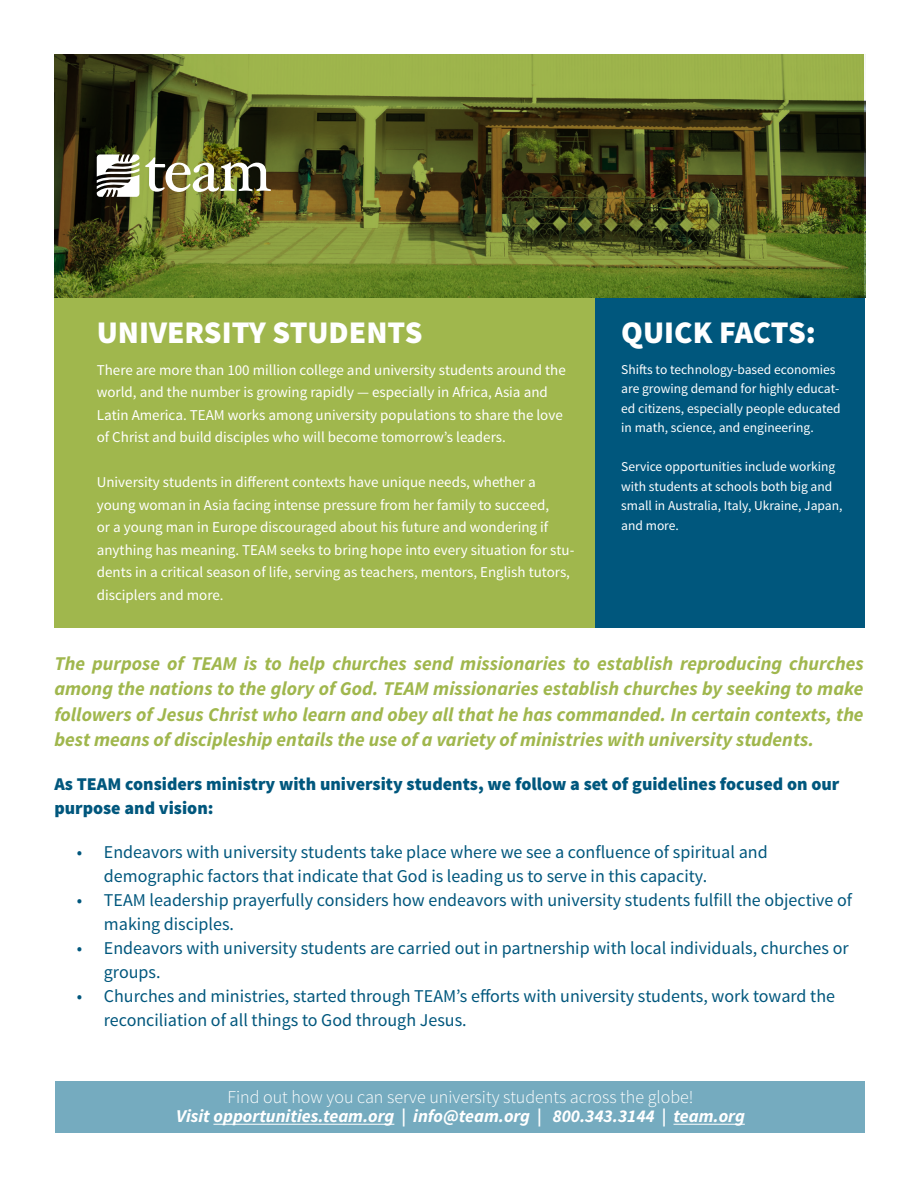
<style>
.page{position:relative;width:918px;height:1188px;background:#fff}
.page>*{position:absolute;margin:0;border:0;box-sizing:border-box;transform-origin:0 0}
.t1{font:900 31.5px "Source Sans Pro";color:#fff}
.t2{font:italic 700 19.5px/25.5px "Source Sans Pro";color:#a0b74d;text-align:justify}
.t3{font:18px/24px "Source Sans Pro";color:#00577d}
.t4{font:900 18px/24px "Source Sans Pro";color:#00577d}
.t5{font:italic 700 18px "Source Sans Pro";color:#fff}
.t6{font:300 18px "Source Sans Pro";color:#fff}
.t7{font:15px/22.5px "Source Sans Pro";color:#fff}
.t8{font:13.5px/19.5px "Source Sans Pro";color:#fff}
</style>
<div class="page">
<div style="left:54px;top:297px;width:542px;height:331px;background:#a0b74d"></div>
<div style="left:596px;top:297px;width:270px;height:331px;background:#00577d"></div>
<svg style="left:54px;top:54px;width:810px;height:243px;background:#5a6425"></svg>
<svg style="left:97px;top:154px;width:42px;height:43px"></svg>
<img style="left:145px;top:157px;width:126px;height:35px">
<div style="left:56px;top:1081px;width:810px;height:51px;background:#75abbf"></div>
<hr style="left:213px;top:1124px;width:181px;height:1px;background:#fff">
<hr style="left:674px;top:1124px;width:71px;height:1px;background:#fff">
<p class="t1" style="left:97px;top:312px;width:327px">UNIVERSITY STUDENTS</p>
<p class="t7" style="left:97px;top:359px;width:471px">There are more than 100 million college and university students around the world, and the number is growing rapidly — especially in Africa, Asia and Latin America. TEAM works among university populations to share the love of Christ and build disciples who will become tomorrow’s leaders.</p>
<p class="t7" style="left:97px;top:471px;width:479px">University students in different contexts have unique needs, whether a young woman in Asia facing intense pressure from her family to succeed,<br>or a young man in Europe discouraged about his future and wondering if anything has meaning. TEAM seeks to bring hope into every situation for stu&shy;dents in a critical season of life, serving as teachers, mentors, English tutors, disciplers and more.</p>
<p class="t1" style="left:621px;top:312px;width:196px">QUICK FACTS:</p>
<p class="t8" style="left:621px;top:360px;width:221px">Shifts to technology-based economies are growing demand for highly educat&shy;ed citizens, especially people educated in math, science, and engineering.</p>
<p class="t8" style="left:621px;top:457px;width:223px">Service opportunities include working with students at schools both big and small in Australia, Italy, Ukraine, Japan, and more.</p>
<p class="t2" style="left:54px;top:651px;width:811px">The purpose of TEAM is to help churches send missionaries to establish reproducing churches among the nations to the glory of God. TEAM missionaries establish churches by seeking to make followers of Jesus Christ who learn and obey all that he has commanded. In certain contexts, the best means of discipleship entails the use of a variety of ministries with university students.</p>
<p class="t4" style="left:54px;top:773px;width:787px">As TEAM considers ministry with university students, we follow a set of guidelines focused on our purpose and vision:</p>
<p class="t3" style="left:104px;top:840px;width:665px;text-indent:-27px">• Endeavors with university students take place where we see a confluence of spiritual and demographic factors that indicate that God is leading us to serve in this capacity.</p>
<p class="t3" style="left:104px;top:888px;width:750px;text-indent:-27px">• TEAM leadership prayerfully considers how endeavors with university students fulfill the objective of making disciples.</p>
<p class="t3" style="left:104px;top:936px;width:746px;text-indent:-27px">• Endeavors with university students are carried out in partnership with local individuals, churches or groups.</p>
<p class="t3" style="left:104px;top:984px;width:733px;text-indent:-27px">• Churches and ministries, started through TEAM’s efforts with university students, work toward the reconciliation of all things to God through Jesus.</p>
<p class="t6" style="left:227px;top:1086px;width:468px">Find out how you can serve university students across the globe!</p>
<p class="t5" style="left:176px;top:1105px;width:570px">Visit opportunities.team.org | info@team.org | 800.343.3144 | team.org</p>
</div>
